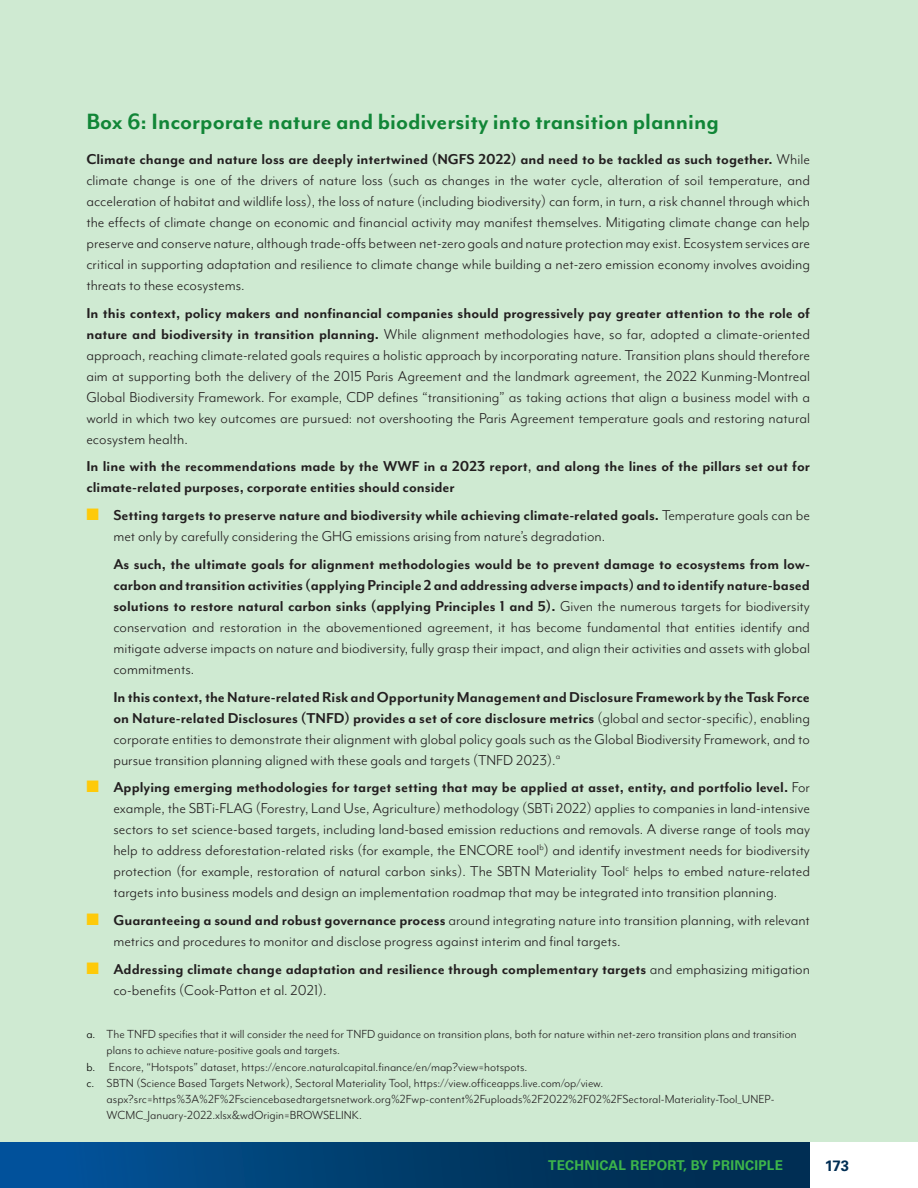
<style>
.page{position:relative;width:918px;height:1188px;background:#fff}
.page>*{position:absolute;margin:0;border:0;box-sizing:border-box;transform-origin:0 0}
.chart_titles{font:700 25.5px "Mr Eaves Mod OT";color:#118637}
.body{font:16.5px/21px "Mr Eaves Mod OT";color:#231f20;text-align:justify}
.body-2{font:700 16.5px/21px "Mr Eaves Mod OT";color:#231f20}
.t1{font:700 15px "Univers LT Std";color:#002e54}
.footnote{font:13.5px/16.2px "Mr Eaves Mod OT";color:#231f20}
.t2{font:700 13.5px "Univers LT Std";letter-spacing:.02em;color:#3db54a}
.s1{font-weight:700}
.s2{font-weight:400}
.s3{color:#feca0a}
.s4{color:#000}
</style>
<div class="page">
<div style="left:0;top:1143px;width:810px;height:45px;background:linear-gradient(to right,#025399,#002846)"></div>
<hr style="left:0;top:1143px;width:1px;height:45px;background:#01519b">
<div style="left:0;top:0;width:918px;height:1142px;background:#cfead2"></div>
<p class="chart_titles" style="left:86px;top:107px;width:634px">Box 6: Incorporate nature and biodiversity into transition planning</p>
<p class="body" style="left:86px;top:148px;width:725px"><span class="s1">Climate change and nature loss are deeply intertwined (NGFS 2022) and need to be tackled as such together.</span> While climate change is one of the drivers of nature loss (such as changes in the water cycle, alteration of soil temperature, and acceleration of habitat and wildlife loss), the loss of nature (including biodiversity) can form, in turn, a risk channel through which the effects of climate change on economic and financial activity may manifest themselves. Mitigating climate change can help preserve and conserve nature, although trade-offs between net-zero goals and nature protection may exist. Ecosystem services are critical in supporting adaptation and resilience to climate change while building a net-zero emission economy involves avoiding threats to these ecosystems.</p>
<p class="body" style="left:86px;top:302px;width:725px"><span class="s1">In this context, policy makers and nonfinancial companies should progressively pay greater attention to the role of nature and biodiversity in transition planning.</span> While alignment methodologies have, so far, adopted a climate-oriented approach, reaching climate-related goals requires a holistic approach by incorporating nature. Transition plans should therefore aim at supporting both the delivery of the 2015 Paris Agreement and the landmark agreement, the 2022 Kunming-Montreal Global Biodiversity Framework. For example, CDP defines “transitioning” as taking actions that align a business model with a world in which two key outcomes are pursued: not overshooting the Paris Agreement temperature goals and restoring natural ecosystem health.</p>
<p class="body-2" style="left:86px;top:456px;width:725px">In line with the recommendations made by the WWF in a 2023 report<span class="s2">,</span> and along the lines of the pillars set out for climate-related purposes, corporate entities should consider</p>
<p class="body" style="left:113px;top:505px;width:698px;text-indent:-27px"><span class="s3">■</span> <span class="s1">Setting targets to preserve nature and biodiversity while achieving climate-related goals.</span> Temperature goals can be met only by carefully considering the GHG emissions arising from nature’s degradation.</p>
<p class="body" style="left:113px;top:553px;width:698px"><span class="s1">As such, the ultimate goals for alignment methodologies would be to prevent damage to ecosystems from low&shy;carbon and transition activities (applying Principle 2 and addressing adverse impacts) and to identify nature-based solutions to restore natural carbon sinks (applying Principles 1 and 5).</span> Given the numerous targets for biodiversity conservation and restoration in the abovementioned agreement, it has become fundamental that entities identify and mitigate adverse impacts on nature and biodiversity, fully grasp their impact, and align their activities and assets with global commitments.</p>
<p class="body" style="left:113px;top:686px;width:698px"><span class="s1">In this context, the Nature-related Risk and Opportunity Management and Disclosure Framework by the Task Force on Nature-related Disclosures (TNFD) provides a set of core disclosure metrics</span> (global and sector-specific), enabling corporate entities to demonstrate their alignment with global policy goals such as the Global Biodiversity Framework, and to pursue transition planning aligned with these goals and targets (TNFD 2023).<sup>a</sup></p>
<p class="body" style="left:113px;top:777px;width:698px;text-indent:-27px"><span class="s3">■</span> <span class="s1">Applying emerging methodologies for target setting that may be applied at asset, entity, and portfolio level.</span> For example, the SBTi-FLAG (Forestry, Land Use, Agriculture) methodology (SBTi 2022) applies to companies in land-intensive sectors to set science-based targets, including land-based emission reductions and removals. A diverse range of tools may help to address deforestation-related risks (for example, the ENCORE tool<sup>b</sup>) and identify investment needs for biodiversity protection (for example, restoration of natural carbon sinks). The SBTN Materiality Tool<sup>c</sup> helps to embed nature-related targets into business models and design an implementation roadmap that may be integrated into transition planning.</p>
<p class="body" style="left:113px;top:910px;width:698px;text-indent:-27px"><span class="s3">■</span> <span class="s1">Guaranteeing a sound and robust governance process</span> around integrating nature into transition planning, with relevant metrics and procedures to monitor and disclose progress against interim and final targets.</p>
<p class="body-2" style="left:113px;top:958px;width:698px;text-indent:-27px"><span class="s3">■</span> Addressing climate change adaptation and resilience through complementary targets <span class="s2">and emphasizing mitigation co-benefits (Cook-Patton et al. 2021).</span></p>
<p class="footnote" style="left:107px;top:1026px;width:692px;text-indent:-20px"><span class="s4">a.</span> The TNFD specifies that it will consider the need for TNFD guidance on transition plans, both for nature within net-zero transition plans and transition plans to achieve nature-positive goals and targets.</p>
<p class="footnote" style="left:86px;top:1058px;width:442px"><span class="s4">b.</span> Encore, “Hotspots” dataset, https://encore.naturalcapital.finance/en/map?view=hotspots.</p>
<p class="footnote" style="left:107px;top:1074px;width:669px;text-indent:-20px"><span class="s4">c.</span> SBTN (Science Based Targets Network), Sectoral Materiality Tool, https://view.officeapps.live.com/op/view. aspx?src=https%3A%2F%2Fsciencebasedtargetsnetwork.org%2Fwp-content%2Fuploads%2F2022%2F02%2FSectoral-Materiality-Tool_UNEP-<br>WCMC_January-2022.xlsx&amp;wdOrigin=BROWSELINK.</p>
<p class="t2" style="left:548px;top:1158px;width:236px">TECHNICAL REPORT, BY PRINCIPLE</p>
<p class="t1" style="left:825px;top:1157px;width:26px">173</p>
</div>
